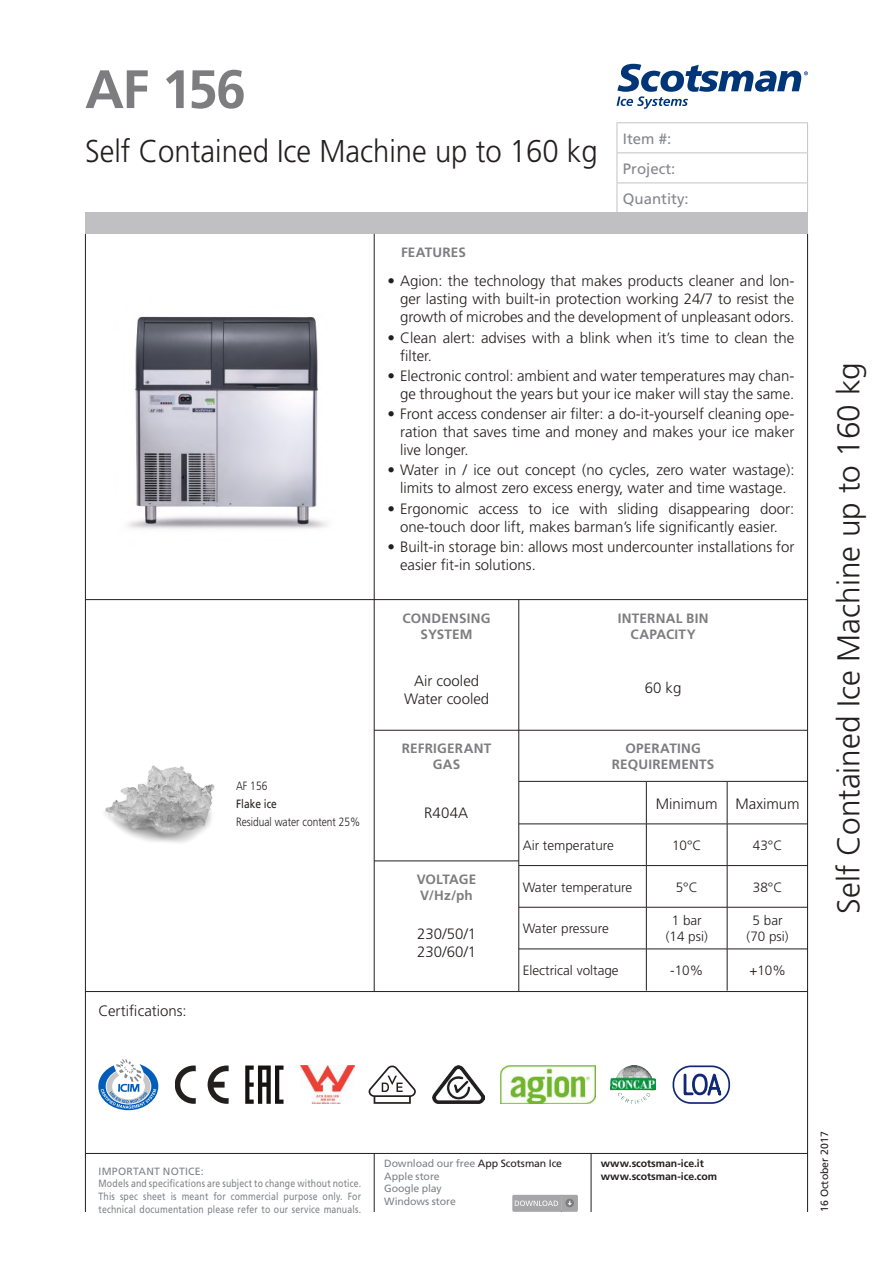
<style>
.page{position:relative;width:893px;height:1263px;background:#fff}
.page>*{position:absolute;margin:0;border:0;box-sizing:border-box;transform-origin:0 0}
.t1{font:700 54px "Frutiger";color:#7d7c7e}
.t2{font:300 31.5px "Frutiger";color:#241f1f}
.t3{font:300 31.5px "Frutiger";color:#241f1f;scale:.93 1}
.t4{font:300 15px/18px "Frutiger";color:#241f1f}
.t5{font:15px/30px "Frutiger";color:#85868a}
.t6{font:300 13.5px/16.2px "Frutiger";color:#241f1f;text-align:center}
.t7{font:700 13.5px/16.2px "Frutiger";letter-spacing:.015em;color:#7d7c7e;text-align:center}
.t8{font:300 12px "Frutiger";color:#241f1f;scale:.85 1}
.t9{font:12px "Frutiger";color:#241f1f;scale:.85 1}
.t10{font:10.5px/12.6px "Frutiger";letter-spacing:.015em;color:#808386}
.t11{font:10.5px/12.6px "Frutiger";letter-spacing:-.005em;color:#808386}
.t12{font:700 10.5px/12.6px "Frutiger";letter-spacing:-.005em;color:#241f1f}
.t13{font:10.5px "Frutiger";color:#241f1f}
.s1{color:#241f1f}
</style>
<div class="page">
<hr style="left:85px;top:234px;width:1px;height:978px;background:#241f1f">
<hr style="left:807px;top:234px;width:1px;height:978px;background:#241f1f">
<hr style="left:85px;top:1153px;width:722px;height:1px;background:#241f1f">
<hr style="left:591px;top:1153px;width:1px;height:59px;background:#241f1f">
<hr style="left:374px;top:1153px;width:1px;height:59px;background:#241f1f">
<svg style="left:617px;top:64px;width:191px;height:45px"></svg>
<hr style="left:617px;top:122px;width:191px;height:1px;background:#c3c2c6">
<svg style="left:617px;top:123px;width:1px;height:29px"></svg>
<svg style="left:807px;top:123px;width:1px;height:29px"></svg>
<hr style="left:617px;top:152px;width:191px;height:1px;background:#c3c2c6">
<hr style="left:617px;top:153px;width:1px;height:30px;background:#c3c2c6">
<hr style="left:807px;top:153px;width:1px;height:30px;background:#c3c2c6">
<hr style="left:617px;top:183px;width:191px;height:1px;background:#c3c2c6">
<hr style="left:617px;top:183px;width:1px;height:30px;background:#c3c2c6">
<hr style="left:807px;top:183px;width:1px;height:30px;background:#c3c2c6">
<div style="left:85px;top:213px;width:723px;height:21px;background:#c0bfc1"></div>
<hr style="left:374px;top:234px;width:1px;height:757px;background:#241f1f">
<hr style="left:85px;top:599px;width:722px;height:1px;background:#241f1f">
<hr style="left:85px;top:991px;width:722px;height:1px;background:#241f1f">
<hr style="left:519px;top:781px;width:127px;height:1px;background:#241f1f">
<hr style="left:646px;top:781px;width:81px;height:1px;background:#241f1f">
<hr style="left:646px;top:781px;width:1px;height:43px;background:#241f1f">
<hr style="left:727px;top:781px;width:81px;height:1px;background:#241f1f">
<hr style="left:727px;top:781px;width:1px;height:43px;background:#241f1f">
<hr style="left:519px;top:824px;width:127px;height:1px;background:#241f1f">
<hr style="left:646px;top:824px;width:81px;height:1px;background:#241f1f">
<hr style="left:646px;top:824px;width:1px;height:41px;background:#241f1f">
<hr style="left:727px;top:824px;width:81px;height:1px;background:#241f1f">
<hr style="left:727px;top:824px;width:1px;height:41px;background:#241f1f">
<hr style="left:519px;top:865px;width:127px;height:1px;background:#241f1f">
<hr style="left:646px;top:865px;width:81px;height:1px;background:#241f1f">
<hr style="left:646px;top:866px;width:1px;height:41px;background:#241f1f">
<hr style="left:727px;top:865px;width:81px;height:1px;background:#241f1f">
<hr style="left:727px;top:866px;width:1px;height:41px;background:#241f1f">
<hr style="left:519px;top:907px;width:127px;height:1px;background:#241f1f">
<hr style="left:646px;top:907px;width:81px;height:1px;background:#241f1f">
<hr style="left:646px;top:907px;width:1px;height:42px;background:#241f1f">
<hr style="left:727px;top:907px;width:81px;height:1px;background:#241f1f">
<hr style="left:727px;top:907px;width:1px;height:42px;background:#241f1f">
<hr style="left:519px;top:949px;width:127px;height:1px;background:#241f1f">
<hr style="left:646px;top:949px;width:81px;height:1px;background:#241f1f">
<hr style="left:646px;top:949px;width:1px;height:41px;background:#241f1f">
<hr style="left:727px;top:949px;width:81px;height:1px;background:#241f1f">
<hr style="left:727px;top:949px;width:1px;height:41px;background:#241f1f">
<hr style="left:374px;top:730px;width:433px;height:1px;background:#241f1f">
<hr style="left:374px;top:860px;width:145px;height:1px;background:#241f1f">
<hr style="left:518px;top:600px;width:1px;height:391px;background:#241f1f">
<svg style="left:512px;top:1195px;width:66px;height:17px"></svg>
<img style="left:128px;top:316px;width:199px;height:213px">
<svg style="left:99px;top:1059px;width:59px;height:51px"></svg>
<svg style="left:208px;top:1065px;width:21px;height:39px"></svg>
<svg style="left:175px;top:1065px;width:21px;height:39px"></svg>
<svg style="left:245px;top:1065px;width:39px;height:39px"></svg>
<img style="left:301px;top:1065px;width:53px;height:39px">
<svg style="left:369px;top:1065px;width:47px;height:39px"></svg>
<img style="left:432px;top:1065px;width:52px;height:39px">
<img style="left:500px;top:1065px;width:95px;height:39px">
<img style="left:611px;top:1065px;width:45px;height:39px">
<div style="left:673px;top:1065px;width:57px;height:39px;border:2px solid #112876;border-radius:18px"></div>
<svg style="left:683px;top:1073px;width:12px;height:23px"></svg>
<div style="left:692px;top:1073px;width:16px;height:22px;border:3px solid #112876;border-radius:50%"></div>
<svg style="left:705px;top:1065px;width:18px;height:33px"></svg>
<img style="left:104px;top:765px;width:111px;height:78px">
<h1 class="t1" style="left:85px;top:58px;width:162px">AF 156</h1>
<h2 class="t3" style="left:85px;top:134px;width:553px">Self Contained Ice Machine up to 160 kg</h2>
<p class="t7" style="left:401px;top:244px;width:66px">FEATURES</p>
<p class="t5" style="left:623px;top:123px;width:67px">Item #:<br>Project:<br>Quantity:</p>
<p class="t4" style="left:400px;top:272px;width:396px;text-align:justify;text-indent:-13px">• Agion: the technology that makes products cleaner and lon&shy;ger lasting with built-in protection working 24/7 to resist the growth of microbes and the development of unpleasant odors.</p>
<p class="t4" style="left:400px;top:328px;width:396px;text-indent:-13px">• Clean alert: advises with a blink when it’s time to clean the filter.</p>
<p class="t4" style="left:387px;top:367px;width:409px;text-align:right">• Electronic control: ambient and water temperatures may chan&shy;ge throughout the years but your ice maker will stay the same.</p>
<p class="t4" style="left:400px;top:405px;width:396px;text-align:justify;text-indent:-13px">• Front access condenser air filter: a do-it-yourself cleaning ope&shy;ration that saves time and money and makes your ice maker live longer.</p>
<p class="t4" style="left:387px;top:461px;width:409px;text-align:center">• Water in / ice out concept (no cycles, zero water wastage): limits to almost zero excess energy, water and time wastage.</p>
<p class="t4" style="left:387px;top:499px;width:409px;text-align:center">• Ergonomic access to ice with sliding disappearing door: one-touch door lift, makes barman’s life significantly easier.</p>
<p class="t4" style="left:400px;top:538px;width:396px;text-indent:-13px">• Built-in storage bin: allows most undercounter installations for easier fit-in solutions.</p>
<p class="t7" style="left:403px;top:610px;width:89px">CONDENSING<br>SYSTEM</p>
<p class="t7" style="left:618px;top:610px;width:92px">INTERNAL BIN<br>CAPACITY</p>
<p class="t4" style="left:99px;top:1002px;width:89px">Certifications:</p>
<p class="t8" style="left:236px;top:779px;width:38px">AF 156</p>
<p class="t9" style="left:236px;top:797px;width:50px">Flake ice</p>
<p class="t8" style="left:236px;top:815px;width:148px">Residual water content 25%</p>
<p class="t4" style="left:404px;top:672px;width:87px;text-align:center">Air cooled<br>Water cooled</p>
<p class="t7" style="left:402px;top:740px;width:91px">REFRIGERANT<br>GAS</p>
<p class="t4" style="left:424px;top:803px;width:46px">R404A</p>
<p class="t7" style="left:417px;top:871px;width:61px;text-align:left">VOLTAGE<br>V/Hz/ph</p>
<p class="t4" style="left:417px;top:925px;width:60px">230/50/1<br>230/60/1</p>
<p class="t4" style="left:645px;top:679px;width:38px">60 kg</p>
<p class="t7" style="left:612px;top:740px;width:104px">OPERATING<br>REQUIREMENTS</p>
<p class="t4" style="left:656px;top:794px;width:145px">Minimum Maximum</p>
<p class="t6" style="left:523px;top:837px;width:93px">Air temperature</p>
<p class="t6" style="left:672px;top:837px;width:31px">10°C</p>
<p class="t6" style="left:753px;top:837px;width:31px">43°C</p>
<p class="t6" style="left:523px;top:879px;width:111px">Water temperature</p>
<p class="t6" style="left:676px;top:879px;width:23px">5°C</p>
<p class="t6" style="left:753px;top:879px;width:31px">38°C</p>
<p class="t6" style="left:523px;top:920px;width:88px">Water pressure</p>
<p class="t6" style="left:666px;top:912px;width:44px">1 bar (14 psi)</p>
<p class="t6" style="left:747px;top:912px;width:44px">5 bar (70 psi)</p>
<p class="t6" style="left:523px;top:962px;width:97px">Electrical voltage</p>
<p class="t6" style="left:670px;top:962px;width:35px">-10%</p>
<p class="t6" style="left:749px;top:962px;width:38px">+10%</p>
<h2 class="t2" style="left:831px;top:913px;width:553px;rotate:-90deg">Self Contained Ice Machine up to 160 kg</h2>
<p class="t10" style="left:99px;top:1165px;width:264px">IMPORTANT NOTICE:<br>Models and specifications are subject to change without notice.<br>This spec sheet is meant for commercial purpose only. For technical documentation please refer to our service manuals.</p>
<p class="t11" style="left:384px;top:1157px;width:179px">Download our free <span class="s1">App Scotsman Ice<br></span>Apple store<br>Google play<br>Windows store</p>
<p class="t12" style="left:601px;top:1157px;width:118px">www.scotsman-ice.it www.scotsman-ice.com</p>
<p class="t13" style="left:818px;top:1212px;width:82px;rotate:-90deg">16 October 2017</p>
</div>
